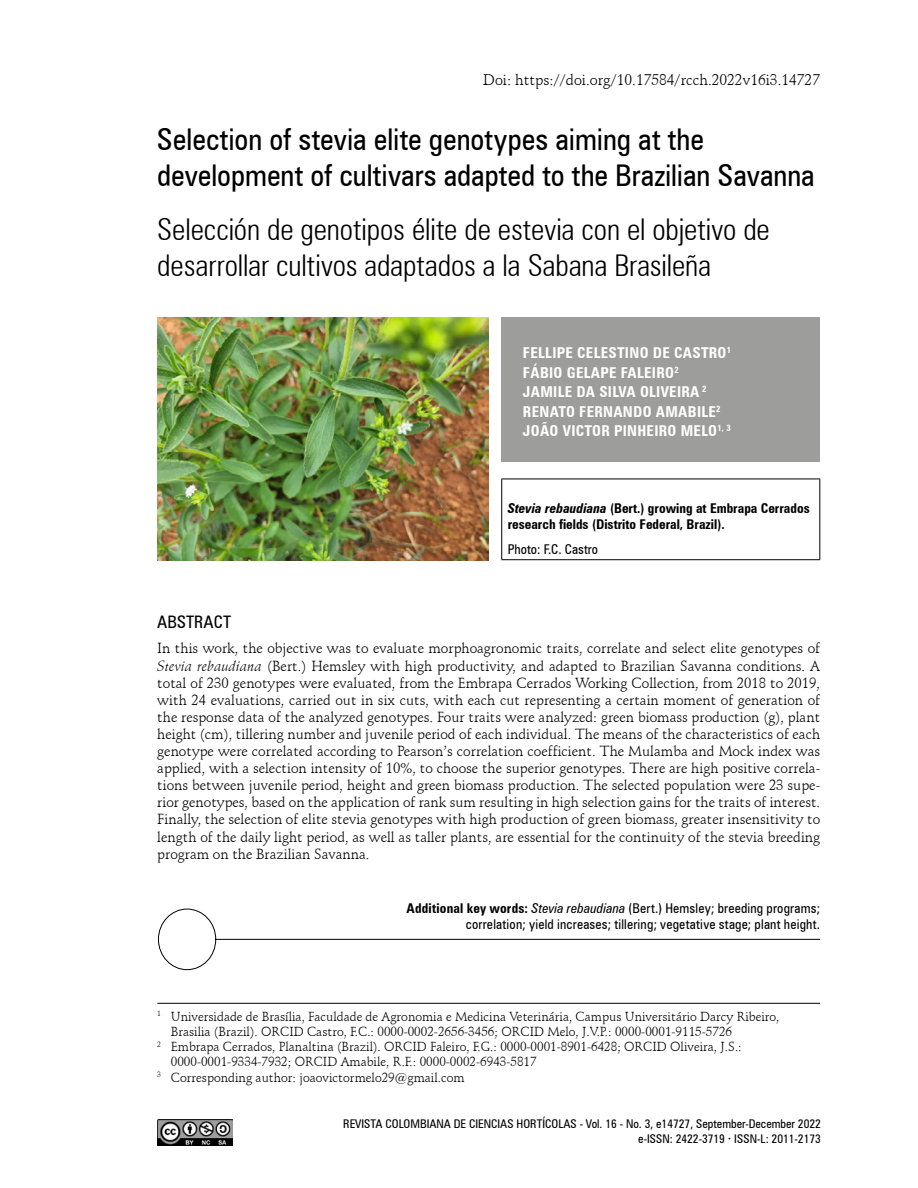
<style>
.page{position:relative;width:918px;height:1188px;background:#fff}
.page>*{position:absolute;margin:0;border:0;box-sizing:border-box;transform-origin:0 0}
.t1{font:300 condensed 30px/36px "Zurich BT";letter-spacing:-.005em;color:#000}
.t2{font:condensed 30px/36px "Zurich BT";color:#000}
.t3{font:condensed 17.25px "Zurich BT";color:#000}
.t4{font:700 condensed 15px/19.5px "Zurich BT";letter-spacing:.02em;color:#fff}
.t5{font:15px "Schneidler BT";color:#000}
.t6{font:14.25px/17.1px "Schneidler BT";color:#000;text-align:justify}
.t7{font:condensed 13.5px/16.2px "Zurich BT";letter-spacing:.015em;color:#000;text-align:right}
.t8{font:700 condensed 13.5px/16.2px "Zurich BT";color:#000}
.t9{font:12.75px "Schneidler BT";color:#000}
.t10{font:condensed 12px/14.4px "Zurich BT";color:#000;text-align:right}
.s1{font-style:italic}
.s2{font-weight:700}
.s3{font-family:"Schneidler BT";font-weight:700;font-stretch:normal}
</style>
<div class="page">
<img style="left:157px;top:1119px;width:76px;height:26px">
<div style="left:502px;top:317px;width:318px;height:145px;background:#9d9d9c"></div>
<hr style="left:501px;top:479px;width:319px;height:1px;background:#000">
<hr style="left:501px;top:479px;width:1px;height:80px;background:#000">
<hr style="left:819px;top:479px;width:1px;height:80px;background:#000">
<hr style="left:501px;top:559px;width:319px;height:1px;background:#000">
<hr style="left:157px;top:1003px;width:663px;height:1px;background:#000">
<img style="left:158px;top:318px;width:331px;height:242px">
<svg style="left:158px;top:908px;width:663px;height:62px"></svg>
<p class="t5" style="left:483px;top:70px;width:338px">Doi: https://doi.org/10.17584/rcch.2022v16i3.14727</p>
<h1 class="t2" style="left:157px;top:121px;width:659px">Selection of stevia elite genotypes aiming at the development of cultivars adapted to the Brazilian Savanna</h1>
<h1 class="t1" style="left:157px;top:211px;width:614px">Selección de genotipos élite de estevia con el objetivo de desarrollar cultivos adaptados a la Sabana Brasileña</h1>
<p class="t4" style="left:523px;top:343px;width:210px">FELLIPE CELESTINO DE CASTRO<sup>1<br></sup>FÁBIO GELAPE FALEIRO<sup>2<br></sup>JAMILE DA SILVA OLIVEIRA <sup>2<br></sup>RENATO FERNANDO AMABILE<sup>2<br></sup>JOÃO VICTOR PINHEIRO MELO<sup>1,</sup> <sup>3</sup></p>
<p class="t8" style="left:508px;top:500px;width:304px"><span class="s1">Stevia rebaudiana</span> (Bert.) growing at Embrapa Cerrados research fields (Distrito Federal, Brazil).</p>
<p class="t7" style="left:508px;top:541px;width:92px">Photo: F.C. Castro</p>
<p class="t3" style="left:157px;top:611px;width:75px">ABSTRACT</p>
<p class="t6" style="left:157px;top:640px;width:664px">In this work, the objective was to evaluate morphoagronomic traits, correlate and select elite genotypes of <span class="s1">Stevia rebaudiana</span> (Bert.) Hemsley with high productivity, and adapted to Brazilian Savanna conditions. A total of 230 genotypes were evaluated, from the Embrapa Cerrados Working Collection, from 2018 to 2019, with 24 evaluations, carried out in six cuts, with each cut representing a certain moment of generation of the response data of the analyzed genotypes. Four traits were analyzed: green biomass production (g), plant height (cm), tillering number and juvenile period of each individual. The means of the characteristics of each genotype were correlated according to Pearson’s correlation coefficient. The Mulamba and Mock index was applied, with a selection intensity of 10%, to choose the superior genotypes. There are high positive correla&shy;tions between juvenile period, height and green biomass production. The selected population were 23 supe&shy;rior genotypes, based on the application of rank sum resulting in high selection gains for the traits of interest.<br>Finally, the selection of elite stevia genotypes with high production of green biomass, greater insensitivity to length of the daily light period, as well as taller plants, are essential for the continuity of the stevia breeding program on the Brazilian Savanna.</p>
<p class="t7" style="left:406px;top:900px;width:415px"><span class="s2">Additional key words:</span> <span class="s1">Stevia rebaudiana</span> (Bert.) Hemsley; breeding programs; correlation; yield increases; tillering; vegetative stage; plant height.</p>
<p class="t9" style="left:157px;top:1008px;width:624px"><sup>1</sup> Universidade de Brasília, Faculdade de Agronomia e Medicina Veterinária, Campus Universitário Darcy Ribeiro,</p>
<p class="t9" style="left:171px;top:1024px;width:563px">Brasilia (Brazil). ORCID Castro, F.C.: 0000-0002-2656-3456; ORCID Melo, J.V.P.: 0000-0001-9115-5726</p>
<p class="t9" style="left:157px;top:1039px;width:586px"><sup>2</sup> Embrapa Cerrados, Planaltina (Brazil). ORCID Faleiro, F.G.: 0000-0001-8901-6428; ORCID Oliveira, J.S.:</p>
<p class="t9" style="left:171px;top:1054px;width:367px">0000-0001-9334-7932; ORCID Amabile, R.F.: 0000-0002-6943-5817</p>
<p class="t9" style="left:157px;top:1069px;width:309px"><sup>3</sup> Corresponding author: joaovictormelo29@gmail.com</p>
<p class="t10" style="left:343px;top:1117px;width:479px">REVISTA COLOMBIANA DE CIENCIAS HORTÍCOLAS - Vol. 16 - No. 3, e14727, September-December 2022 e-ISSN: 2422-3719 <span class="s3">·</span> ISSN-L: 2011-2173</p>
</div>
